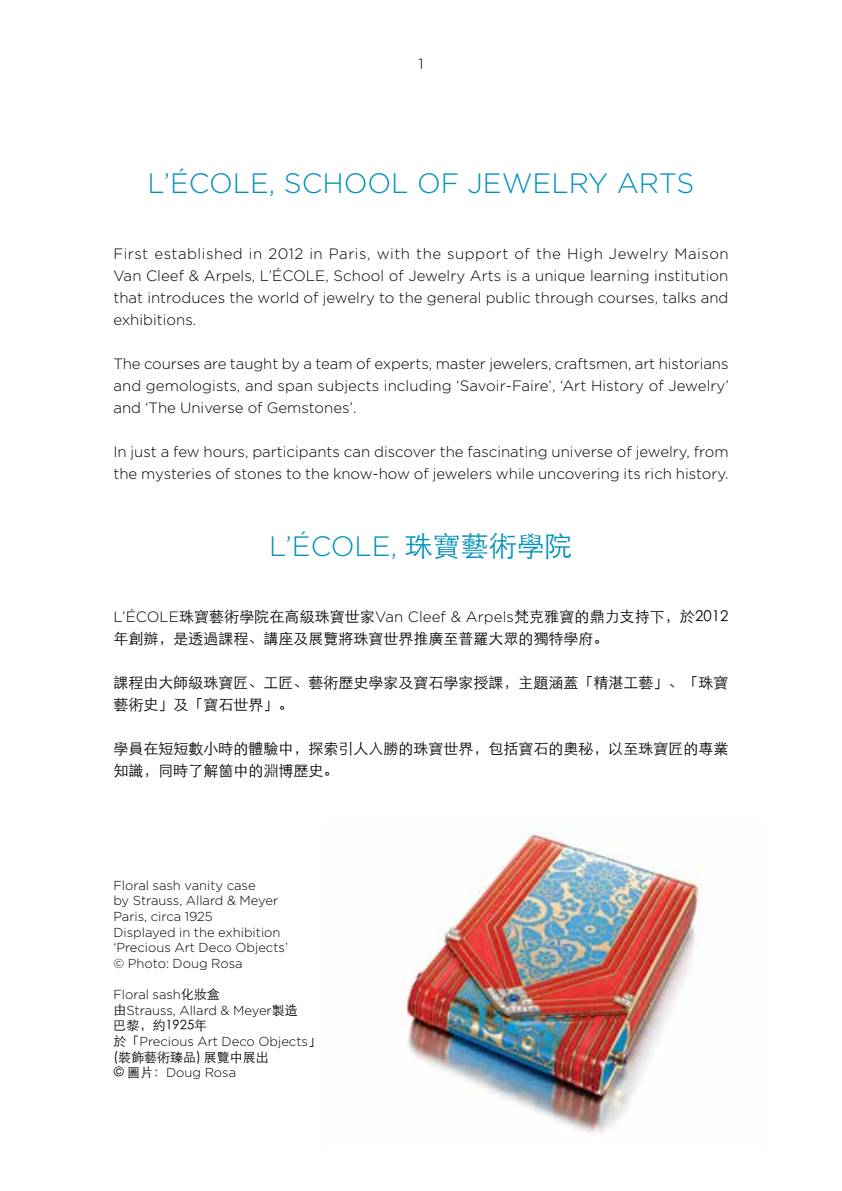
<style>
.page{position:relative;width:842px;height:1191px;background:#fff}
.page>*{position:absolute;margin:0;border:0;box-sizing:border-box;transform-origin:0 0}
.t1{font:300 28px "Gotham";color:#0091bb}
.t2{font:300 15px/22px "Gotham";color:#000;text-align:justify}
.t3{font:300 15px/22px "ST Heiti SC";color:#000}
.t4{font:300 13px/15.6px "Gotham";color:#000}
.t5{font:300 13px "ST Heiti SC";color:#000}
.s1{font-family:"ST Heiti SC"}
.s2{font-family:"Gotham"}
</style>
<div class="page">
<img style="left:391px;top:823px;width:321px;height:310px">
<p class="t2" style="left:418px;top:53px;width:7px">1</p>
<h1 class="t1" style="left:148px;top:165px;width:548px">L’ÉCOLE, SCHOOL OF JEWELRY ARTS</h1>
<p class="t2" style="left:113px;top:242px;width:617px">First established in 2012 in Paris, with the support of the High Jewelry Maison Van Cleef &amp; Arpels, L’ÉCOLE, School of Jewelry Arts is a unique learning institution that introduces the world of jewelry to the general public through courses, talks and exhibitions.</p>
<p class="t2" style="left:113px;top:352px;width:617px">The courses are taught by a team of experts, master jewelers, craftsmen, art historians and gemologists, and span subjects including ‘Savoir-Faire’, ‘Art History of Jewelry’ and ‘The Universe of Gemstones’.</p>
<p class="t2" style="left:113px;top:440px;width:617px">In just a few hours, participants can discover the fascinating universe of jewelry, from the mysteries of stones to the know-how of jewelers while uncovering its rich history.</p>
<h1 class="t1" style="left:269px;top:528px;width:305px">L’ÉCOLE, <span class="s1">珠寶藝術學院</span></h1>
<p class="t3" style="left:113px;top:604px;width:617px"><span class="s2">L’ÉCOLE</span>珠寶藝術學院在高級珠寶世家<span class="s2">Van Cleef &amp; Arpels</span>梵克雅寶的鼎力支持下，於2012年創辦，是透過課程、講座及展覽將珠寶世界推廣至普羅大眾的獨特學府。</p>
<p class="t3" style="left:113px;top:670px;width:616px">課程由大師級珠寶匠、工匠、藝術歷史學家及寶石學家授課，主題涵蓋「精湛工藝」、「珠寶藝術史」及「寶石世界」。</p>
<p class="t3" style="left:113px;top:736px;width:616px">學員在短短數小時的體驗中，探索引人入勝的珠寶世界，包括寶石的奧秘，以至珠寶匠的專業知識，同時了解箇中的淵博歷史。</p>
<p class="t4" style="left:113px;top:877px;width:176px">Floral sash vanity case<br>by Strauss, Allard &amp; Meyer<br>Paris, circa 1925<br>Displayed in the exhibition ‘Precious Art Deco Objects’ © Photo: Doug Rosa</p>
<p class="t4" style="left:113px;top:986px;width:186px">Floral sash<span class="s1">化妝盒<br>由</span>Strauss, Allard &amp; Meyer<span class="s1">製造</span></p>
<p class="t5" style="left:113px;top:1014px;width:95px">巴黎，約1925年</p>
<p class="t4" style="left:113px;top:1033px;width:209px"><span class="s1">於「</span>Precious Art Deco Objects<span class="s1">」</span></p>
<p class="t5" style="left:113px;top:1045px;width:157px">(裝飾藝術臻品) 展覽中展出</p>
<p class="t4" style="left:113px;top:1064px;width:124px"><span class="s1">© 圖片：</span>Doug Rosa</p>
</div>
